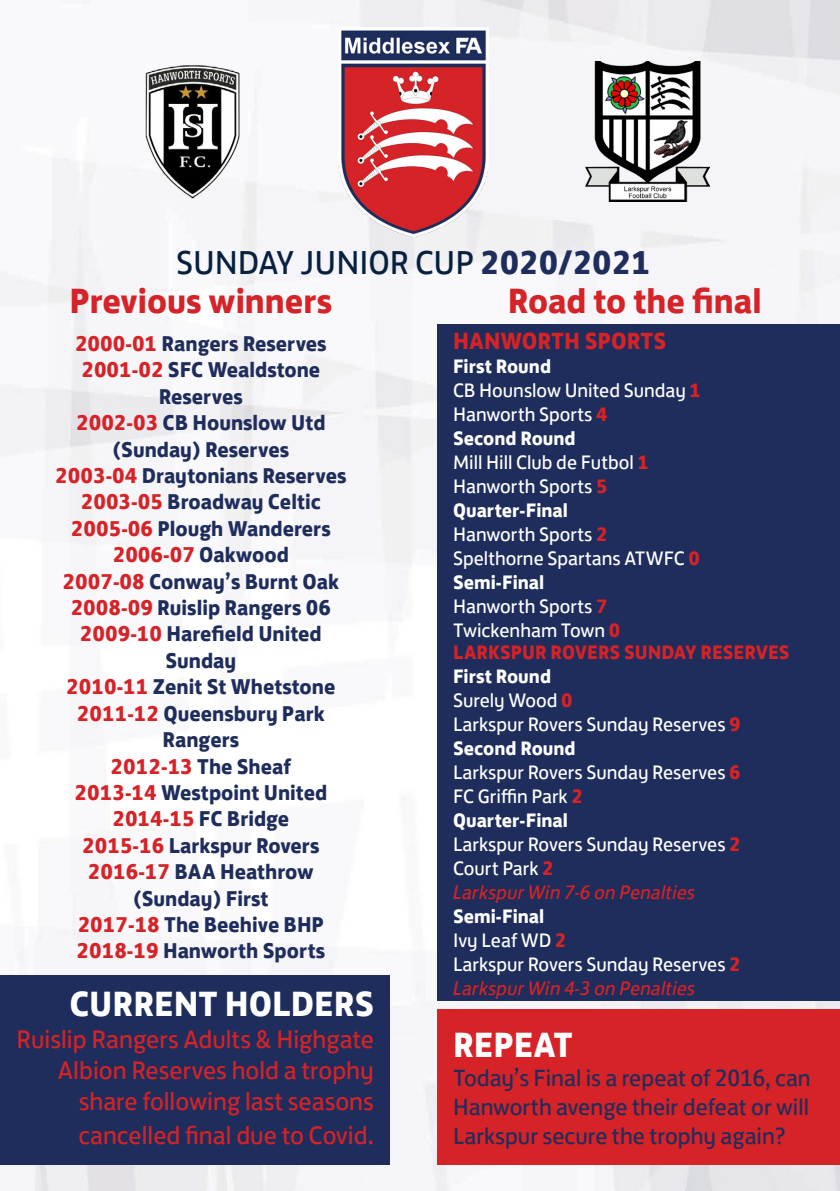
<style>
.page{position:relative;width:840px;height:1191px;background:#fff}
.page>*{position:absolute;margin:0;border:0;box-sizing:border-box;transform-origin:0 0}
.t1{font:700 36px "FS Jack";color:#d52328}
.t2{font:700 36px "FS Jack";color:#fff}
.t3{font:34px "FS Jack";color:#072040}
.t4{font:26px/31.2px "FS Jack";color:#d52328;text-align:right}
.t5{font:24px/28.8px "FS Jack";color:#1e2d5b;text-align:justify}
.t6{font:700 24px "FS Jack";color:#d52328}
.t7{font:700 22px/26.4px "FS Jack";color:#1e2d5b;text-align:center}
.t8{font:20px/24px "FS Jack";color:#fff}
.t9{font:700 20px "FS Jack";color:#d52328}
.s1{font-weight:700;color:#1e2d5b}
.s2{color:#d52328}
.s3{font-weight:700}
.s4{font-weight:700;color:#d52328}
.s5{font-style:italic;color:#d52328}
.s6{font-size:28px}
</style>
<div class="page">
<img style="left:0;top:0;width:839px;height:1191px">
<img style="left:338px;top:27px;width:150px;height:210px">
<div style="left:437px;top:325px;width:402px;height:676px;background:#1e2d5b"></div>
<div style="left:437px;top:1009px;width:402px;height:155px;background:#d52328"></div>
<div style="left:0;top:975px;width:390px;height:189px;background:#1e2d5b"></div>
<img style="left:584px;top:62px;width:125px;height:140px">
<img style="left:126px;top:62px;width:132px;height:140px">
<h2 class="t3" style="left:176px;top:235px;width:476px">SUNDAY JUNIOR CUP <span class="s1">2020/2021</span></h2>
<h1 class="t1" style="left:69px;top:271px;width:264px">Previous winners</h1>
<p class="t7" style="left:55px;top:328px;width:292px"><span class="s2">2000-01</span> Rangers Reserves<br><span class="s2">2001-02</span> SFC Wealdstone<br>Reserves<br><span class="s2">2002-03</span> CB Hounslow Utd (Sunday) Reserves<br><span class="s2">2003-04</span> Draytonians Reserves<br><span class="s2">2003-05</span> Broadway Celtic<br><span class="s2">2005-06</span> Plough Wanderers<br><span class="s2">2006-07</span> Oakwood<br><span class="s2">2007-08</span> Conway’s Burnt Oak<br><span class="s2">2008-09</span> Ruislip Rangers 06<br><span class="s2">2009-10</span> Harefield United<br>Sunday<br><span class="s2">2010-11</span> Zenit St Whetstone<br><span class="s2">2011-12</span> Queensbury Park<br>Rangers<br><span class="s2">2012-13</span> The Sheaf<br><span class="s2">2013-14</span> Westpoint United<br><span class="s2">2014-15</span> FC Bridge<br><span class="s2">2015-16</span> Larkspur Rovers<br><span class="s2">2016-17</span> BAA Heathrow (Sunday) First<br><span class="s2">2017-18</span> The Beehive BHP<br><span class="s2">2018-19</span> Hanworth Sports</p>
<h1 class="t1" style="left:507px;top:271px;width:255px">Road to the final</h1>
<p class="t6" style="left:453px;top:320px;width:214px">HANWORTH SPORTS</p>
<p class="t8" style="left:453px;top:352px;width:249px"><span class="s3">First Round<br></span>CB Hounslow United Sunday <span class="s4">1<br></span>Hanworth Sports <span class="s4">4<br></span><span class="s3">Second Round<br></span>Mill Hill Club de Futbol <span class="s4">1<br></span>Hanworth Sports <span class="s4">5<br></span><span class="s3">Quarter-Final<br></span>Hanworth Sports <span class="s4">2<br></span>Spelthorne Spartans ATWFC <span class="s4">0<br></span><span class="s3">Semi-Final<br></span>Hanworth Sports <span class="s4">7<br></span>Twickenham Town <span class="s4">0</span></p>
<p class="t9" style="left:453px;top:635px;width:338px">LARKSPUR ROVERS SUNDAY RESERVES</p>
<p class="t8" style="left:453px;top:662px;width:289px"><span class="s3">First Round<br></span>Surely Wood <span class="s4">0<br></span>Larkspur Rovers Sunday Reserves <span class="s4">9<br></span><span class="s3">Second Round<br></span>Larkspur Rovers Sunday Reserves <span class="s4">6<br></span>FC Griffin Park <span class="s4">2<br></span><span class="s3">Quarter-Final<br></span>Larkspur Rovers Sunday Reserves <span class="s4">2<br></span>Court Park <span class="s4">2<br></span><span class="s5">Larkspur Win 7-6 on Penalties</span></p>
<p class="t8" style="left:453px;top:902px;width:289px"><span class="s3">Semi-Final<br></span>Ivy Leaf WD <span class="s4">2<br></span>Larkspur Rovers Sunday Reserves <span class="s4">2<br></span><span class="s5">Larkspur Win 4-3 on Penalties</span></p>
<h1 class="t2" style="left:453px;top:1014px;width:121px">REPEAT</h1>
<p class="t5" style="left:453px;top:1061px;width:359px">Today’s Final is a repeat of 2016, can Hanworth avenge their defeat or will Larkspur secure the trophy again?</p>
<h1 class="t2" style="left:69px;top:973px;width:306px">CURRENT HOLDERS</h1>
<h3 class="t4" style="left:16px;top:1021px;width:359px">Ruislip Rangers Adults &amp; Highgate<br>Albion Reserves hold a trophy share following last seasons</h3>
<h3 class="t4" style="left:78px;top:1117px;width:297px">cancelled final due to Covid<span class="s6">.</span></h3>
</div>
